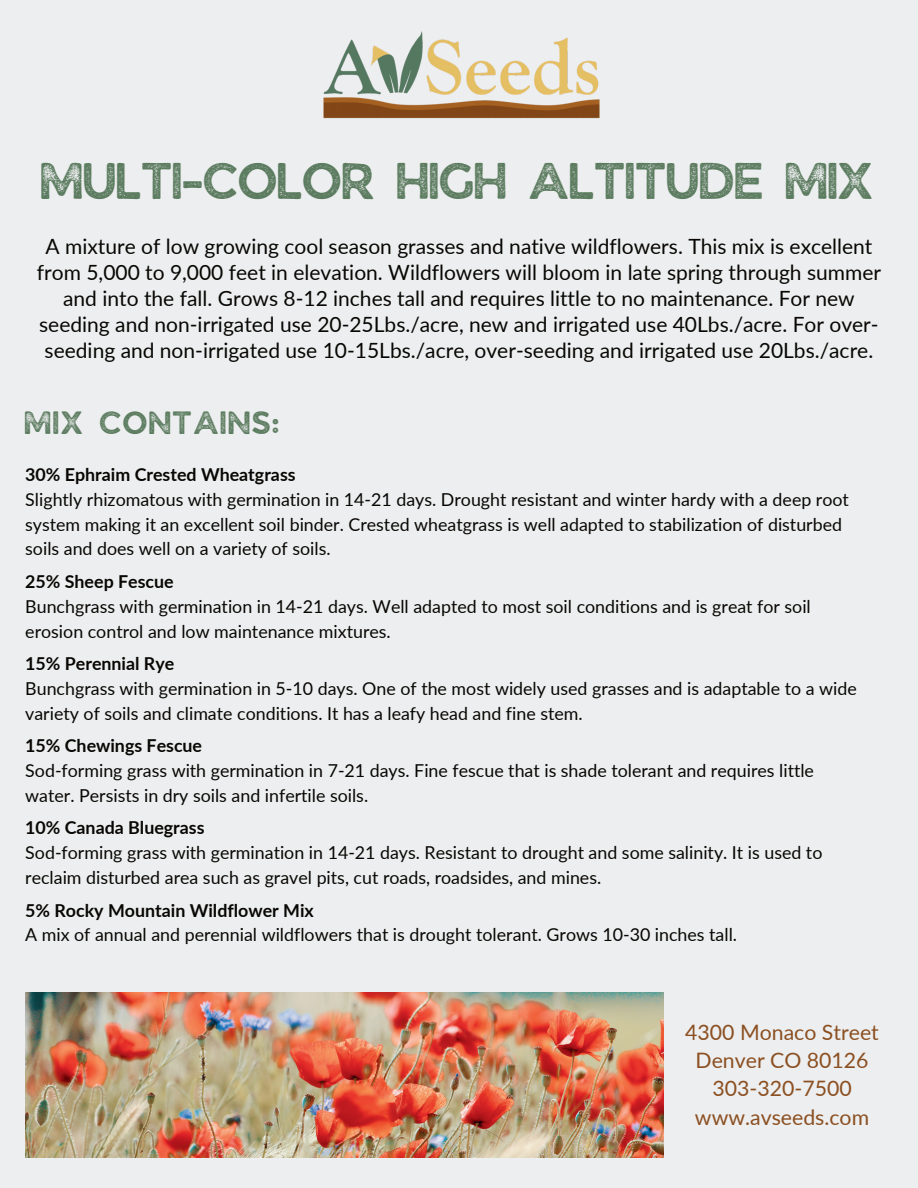
<style>
.page{position:relative;width:918px;height:1188px;background:#edeeef}
.page>*{position:absolute;margin:0;border:0;box-sizing:border-box;transform-origin:0 0}
.t1{font:48.75px "JA Jaya Giri Sans Rough";letter-spacing:-.05em;color:#5c7c60}
.t2{font:30.45px "JA Jaya Giri Sans Rough";color:#5c7c60}
.t3{font:21.3px/28.2px "Lato";color:#8b4f21;text-align:center}
.t4{font:21px/25.8px "Lato";color:#080704;text-align:center}
.t5{font:17.85px/24.8px "Lato";color:#080704}
.t6{font:700 17.85px "Lato";color:#080704}
</style>
<div class="page">
<img style="left:323px;top:31px;width:277px;height:88px">
<img style="left:25px;top:993px;width:638px;height:164px">
<h1 class="t1" style="left:41px;top:150px;width:837px">MULTI-COLOR HIGH ALTITUDE MIX</h1>
<p class="t4" style="left:37px;top:233px;width:846px">A mixture of low growing cool season grasses and native wildflowers. This mix is excellent from 5,000 to 9,000 feet in elevation. Wildflowers will bloom in late spring through summer and into the fall. Grows 8-12 inches tall and requires little to no maintenance. For new seeding and non-irrigated use 20-25Lbs./acre, new and irrigated use 40Lbs./acre. For over&shy;seeding and non-irrigated use 10-15Lbs./acre, over-seeding and irrigated use 20Lbs./acre.</p>
<h2 class="t2" style="left:25px;top:403px;width:258px">MIX CONTAINS:</h2>
<p class="t6" style="left:25px;top:462px;width:272px">30% Ephraim Crested Wheatgrass</p>
<p class="t5" style="left:25px;top:486px;width:825px">Slightly rhizomatous with germination in 14-21 days. Drought resistant and winter hardy with a deep root system making it an excellent soil binder. Crested wheatgrass is well adapted to stabilization of disturbed soils and does well on a variety of soils.</p>
<p class="t6" style="left:25px;top:568px;width:150px">25% Sheep Fescue</p>
<p class="t5" style="left:25px;top:593px;width:787px">Bunchgrass with germination in 14-21 days. Well adapted to most soil conditions and is great for soil erosion control and low maintenance mixtures.</p>
<p class="t6" style="left:25px;top:651px;width:151px">15% Perennial Rye</p>
<p class="t5" style="left:25px;top:675px;width:833px">Bunchgrass with germination in 5-10 days. One of the most widely used grasses and is adaptable to a wide variety of soils and climate conditions. It has a leafy head and fine stem.</p>
<p class="t6" style="left:25px;top:733px;width:178px">15% Chewings Fescue</p>
<p class="t5" style="left:25px;top:757px;width:790px">Sod-forming grass with germination in 7-21 days. Fine fescue that is shade tolerant and requires little water. Persists in dry soils and infertile soils.</p>
<p class="t6" style="left:25px;top:815px;width:181px">10% Canada Bluegrass</p>
<p class="t5" style="left:25px;top:840px;width:799px">Sod-forming grass with germination in 14-21 days. Resistant to drought and some salinity. It is used to reclaim disturbed area such as gravel pits, cut roads, roadsides, and mines.</p>
<p class="t6" style="left:25px;top:897px;width:290px">5% Rocky Mountain Wildflower Mix</p>
<p class="t5" style="left:25px;top:922px;width:713px">A mix of annual and perennial wildflowers that is drought tolerant. Grows 10-30 inches tall.</p>
<p class="t3" style="left:685px;top:1017px;width:195px">4300 Monaco Street<br>Denver CO 80126<br>303-320-7500 www.avseeds.com</p>
</div>
